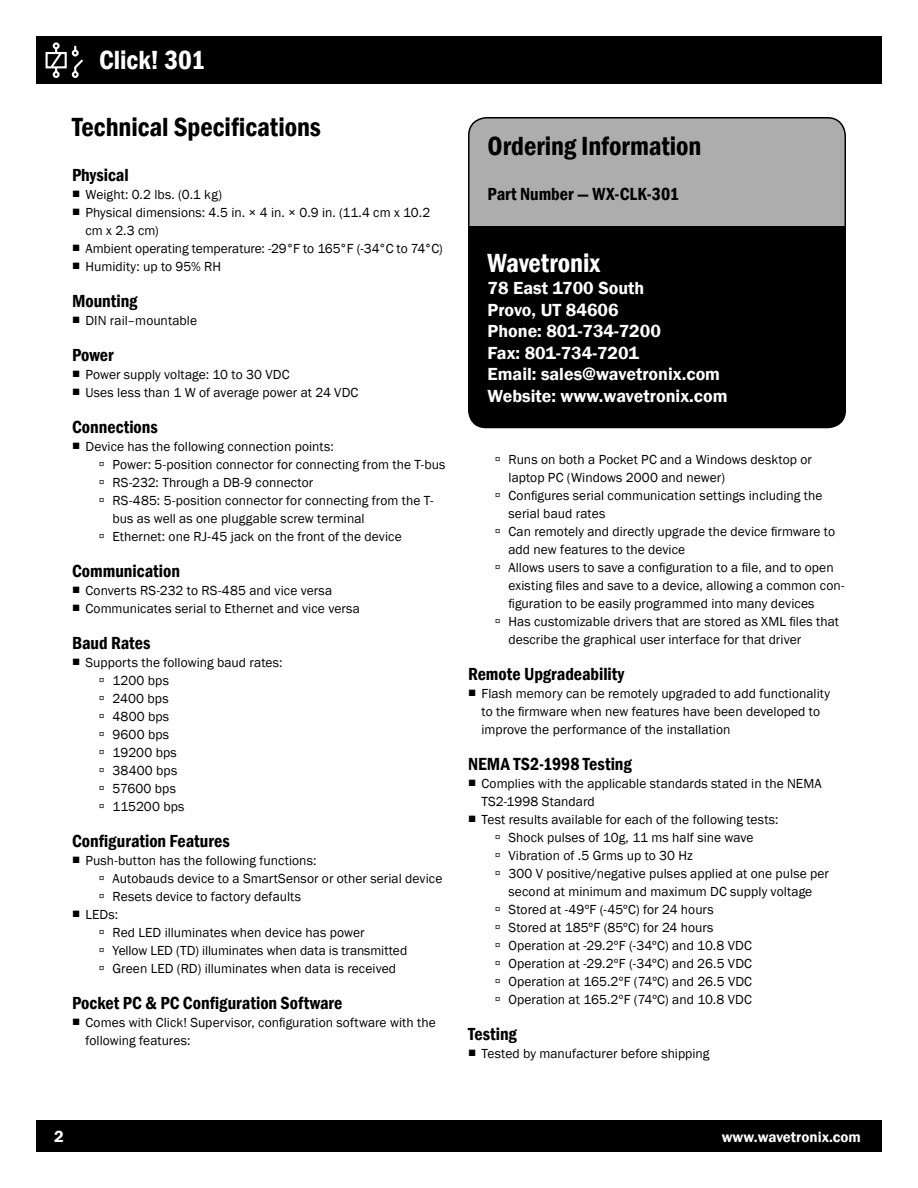
<style>
.page{position:relative;width:918px;height:1188px;background:#fff}
.page>*{position:absolute;margin:0;border:0;box-sizing:border-box;transform-origin:0 0}
.t1{font:600 condensed 27px "Franklin Gothic";letter-spacing:-.005em;color:#000}
.t2{font:600 condensed 27px "Franklin Gothic";letter-spacing:-.005em;color:#fff}
.t3{font:600 condensed 18px "Franklin Gothic";color:#000}
.t4{font:600 18px/21.6px "Franklin Gothic";color:#fff}
.t5{font:600 16.5px "Franklin Gothic";color:#fff}
.t6{font:600 15px "Franklin Gothic";color:#fff}
.t7{font:13.5px/18px "Franklin Gothic";letter-spacing:.005em;color:#000}
</style>
<div class="page">
<div style="left:36px;top:36px;width:846px;height:48px;background:#000"></div>
<div style="left:469px;top:118px;width:376px;height:277px;background:#adadae;border-radius:18px"></div>
<div style="left:468px;top:227px;width:378px;height:201px;background:#000;border-radius:18px"></div>
<div style="left:36px;top:1121px;width:846px;height:31px;background:#000"></div>
<div style="left:46px;top:52px;width:21px;height:16px;border:2px solid #fff"></div>
<svg style="left:73px;top:59px;width:10px;height:14px"></svg>
<div style="left:53px;top:42px;width:7px;height:7px;border:2px solid #fff;border-radius:50%"></div>
<div style="left:53px;top:71px;width:7px;height:7px;border:2px solid #fff;border-radius:50%"></div>
<div style="left:72px;top:50px;width:7px;height:6px;border:2px solid #fff;border-radius:50%"></div>
<div style="left:72px;top:71px;width:7px;height:7px;border:2px solid #fff;border-radius:50%"></div>
<svg style="left:48px;top:48px;width:16px;height:24px"></svg>
<h1 class="t2" style="left:99px;top:42px;width:107px">Click! 301</h1>
<h1 class="t1" style="left:72px;top:109px;width:250px">Technical Specifications</h1>
<h2 class="t3" style="left:72px;top:163px;width:58px">Physical</h2>
<p class="t7" style="left:72px;top:186px;width:152px">■ Weight: 0.2 lbs. (0.1 kg)</p>
<p class="t7" style="left:86px;top:204px;width:346px;text-indent:-14px">■ Physical dimensions: 4.5 in. × 4 in. × 0.9 in. (11.4 cm x 10.2 cm x 2.3 cm)</p>
<p class="t7" style="left:72px;top:240px;width:372px">■ Ambient operating temperature: -29°F to 165°F (-34°C to 74°C)</p>
<p class="t7" style="left:72px;top:258px;width:151px">■ Humidity: up to 95% RH</p>
<h2 class="t3" style="left:72px;top:289px;width:67px">Mounting</h2>
<p class="t7" style="left:72px;top:312px;width:127px">■ DIN rail–mountable</p>
<h2 class="t3" style="left:72px;top:343px;width:43px">Power</h2>
<p class="t7" style="left:72px;top:366px;width:219px">■ Power supply voltage: 10 to 30 VDC</p>
<p class="t7" style="left:72px;top:384px;width:288px">■ Uses less than 1 W of average power at 24 VDC</p>
<h2 class="t3" style="left:72px;top:415px;width:87px">Connections</h2>
<p class="t7" style="left:72px;top:438px;width:263px">■ Device has the following connection points:</p>
<p class="t7" style="left:99px;top:456px;width:348px">→ Power: 5-position connector for connecting from the T-bus</p>
<p class="t7" style="left:99px;top:474px;width:216px">→ RS-232: Through a DB-9 connector</p>
<p class="t7" style="left:112px;top:492px;width:322px;text-indent:-14px">→ RS-485: 5-position connector for connecting from the T&shy;bus as well as one pluggable screw terminal</p>
<p class="t7" style="left:99px;top:528px;width:304px">→ Ethernet: one RJ-45 jack on the front of the device</p>
<h2 class="t3" style="left:72px;top:559px;width:109px">Communication</h2>
<p class="t7" style="left:72px;top:582px;width:262px">■ Converts RS-232 to RS-485 and vice versa</p>
<p class="t7" style="left:72px;top:600px;width:289px">■ Communicates serial to Ethernet and vice versa</p>
<h2 class="t3" style="left:72px;top:631px;width:80px">Baud Rates</h2>
<p class="t7" style="left:72px;top:654px;width:212px">■ Supports the following baud rates:</p>
<p class="t7" style="left:99px;top:672px;width:72px">→ 1200 bps</p>
<p class="t7" style="left:99px;top:690px;width:71px">→ 2400 bps</p>
<p class="t7" style="left:99px;top:708px;width:72px">→ 4800 bps</p>
<p class="t7" style="left:99px;top:726px;width:72px">→ 9600 bps</p>
<p class="t7" style="left:99px;top:744px;width:79px">→ 19200 bps</p>
<p class="t7" style="left:99px;top:762px;width:80px">→ 38400 bps</p>
<p class="t7" style="left:99px;top:780px;width:78px">→ 57600 bps</p>
<p class="t7" style="left:99px;top:798px;width:87px">→ 115200 bps</p>
<h2 class="t3" style="left:72px;top:829px;width:159px">Configuration Features</h2>
<p class="t7" style="left:72px;top:852px;width:246px">■ Push-button has the following functions:</p>
<p class="t7" style="left:99px;top:870px;width:345px">→ Autobauds device to a SmartSensor or other serial device</p>
<p class="t7" style="left:99px;top:888px;width:204px">→ Resets device to factory defaults</p>
<p class="t7" style="left:72px;top:906px;width:48px">■ LEDs:</p>
<p class="t7" style="left:99px;top:924px;width:267px">→ Red LED illuminates when device has power</p>
<p class="t7" style="left:99px;top:942px;width:310px">→ Yellow LED (TD) illuminates when data is transmitted</p>
<p class="t7" style="left:99px;top:960px;width:299px">→ Green LED (RD) illuminates when data is received</p>
<h2 class="t3" style="left:72px;top:991px;width:272px">Pocket PC &amp; PC Configuration Software</h2>
<p class="t7" style="left:86px;top:1014px;width:352px;text-indent:-14px">■ Comes with Click! Supervisor, configuration software with the following features:</p>
<h1 class="t1" style="left:488px;top:128px;width:215px">Ordering Information</h1>
<h2 class="t3" style="left:488px;top:182px;width:193px">Part Number — WX-CLK-301</h2>
<h1 class="t2" style="left:488px;top:245px;width:114px">Wavetronix</h1>
<h2 class="t4" style="left:488px;top:277px;width:242px">78 East 1700 South<br>Provo, UT 84606<br>Phone: 801-734-7200<br>Fax: 801-734-7201<br>Email: sales@wavetronix.com<br>Website: www.wavetronix.com</h2>
<p class="t7" style="left:508px;top:451px;width:305px;text-indent:-14px">→ Runs on both a Pocket PC and a Windows desktop or laptop PC (Windows 2000 and newer)</p>
<p class="t7" style="left:508px;top:487px;width:315px;text-indent:-14px">→ Configures serial communication settings including the serial baud rates</p>
<p class="t7" style="left:508px;top:523px;width:328px;text-indent:-14px">→ Can remotely and directly upgrade the device firmware to add new features to the device</p>
<p class="t7" style="left:508px;top:559px;width:337px;text-indent:-14px">→ Allows users to save a configuration to a file, and to open existing files and save to a device, allowing a common con&shy;figuration to be easily programmed into many devices</p>
<p class="t7" style="left:508px;top:613px;width:332px;text-indent:-14px">→ Has customizable drivers that are stored as XML files that describe the graphical user interface for that driver</p>
<h2 class="t3" style="left:468px;top:662px;width:158px">Remote Upgradeability</h2>
<p class="t7" style="left:482px;top:685px;width:350px;text-indent:-14px">■ Flash memory can be remotely upgraded to add functionality to the firmware when new features have been developed to improve the performance of the installation</p>
<h2 class="t3" style="left:468px;top:752px;width:165px">NEMA TS2-1998 Testing</h2>
<p class="t7" style="left:482px;top:775px;width:342px;text-indent:-14px">■ Complies with the applicable standards stated in the NEMA<br>TS2-1998 Standard</p>
<p class="t7" style="left:468px;top:811px;width:312px">■ Test results available for each of the following tests:</p>
<p class="t7" style="left:495px;top:829px;width:260px">→ Shock pulses of 10g, 11 ms half sine wave</p>
<p class="t7" style="left:495px;top:847px;width:199px">→ Vibration of .5 Grms up to 30 Hz</p>
<p class="t7" style="left:495px;top:865px;width:336px;text-align:center">→ 300 V positive/negative pulses applied at one pulse per second at minimum and maximum DC supply voltage</p>
<p class="t7" style="left:495px;top:901px;width:220px">→ Stored at -49ºF (-45ºC) for 24 hours</p>
<p class="t7" style="left:495px;top:919px;width:220px">→ Stored at 185ºF (85ºC) for 24 hours</p>
<p class="t7" style="left:495px;top:937px;width:258px">→ Operation at -29.2ºF (-34ºC) and 10.8 VDC</p>
<p class="t7" style="left:495px;top:955px;width:259px">→ Operation at -29.2ºF (-34ºC) and 26.5 VDC</p>
<p class="t7" style="left:495px;top:973px;width:259px">→ Operation at 165.2ºF (74ºC) and 26.5 VDC</p>
<p class="t7" style="left:495px;top:991px;width:258px">→ Operation at 165.2ºF (74ºC) and 10.8 VDC</p>
<h2 class="t3" style="left:468px;top:1022px;width:50px">Testing</h2>
<p class="t7" style="left:468px;top:1045px;width:243px">■ Tested by manufacturer before shipping</p>
<p class="t5" style="left:54px;top:1126px;width:11px">2</p>
<p class="t6" style="left:722px;top:1127px;width:141px">www.wavetronix.com</p>
</div>
